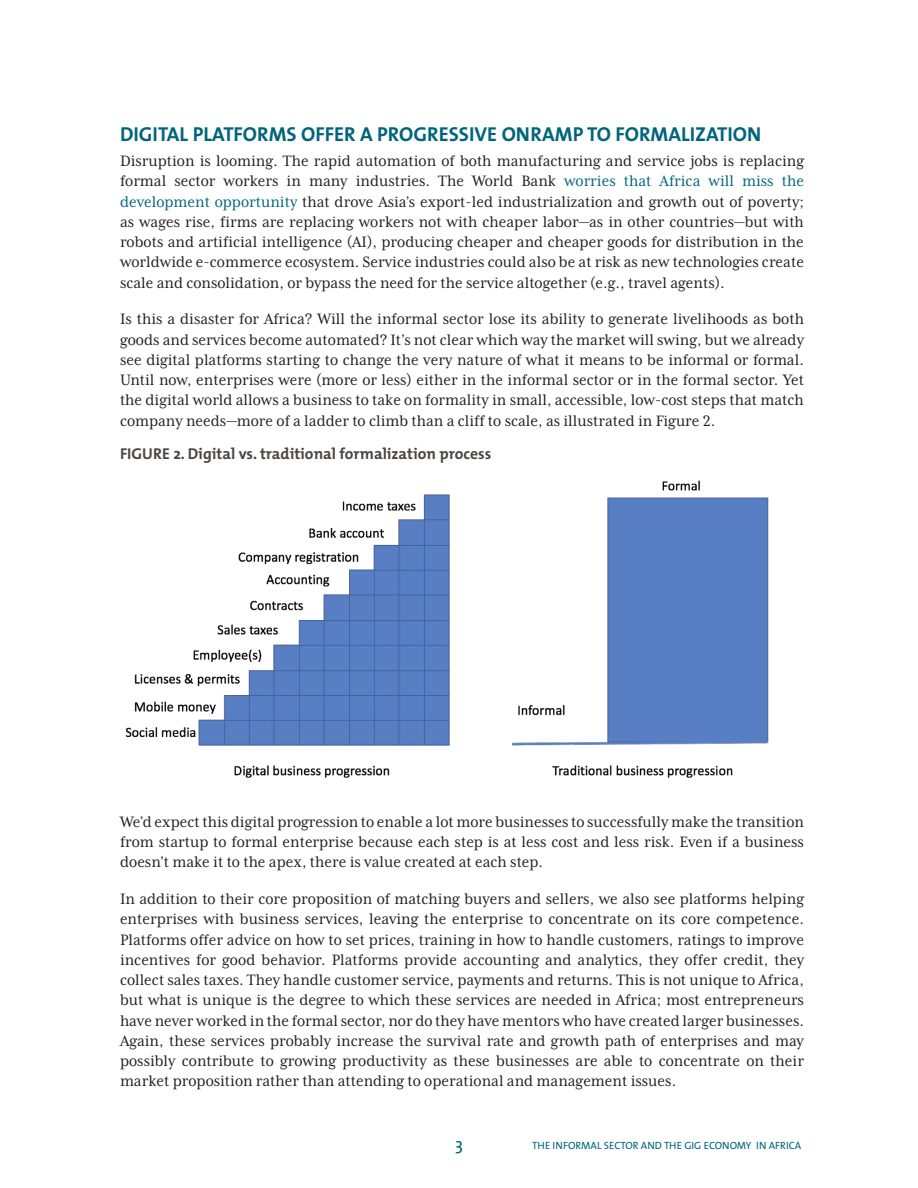
<style>
.page{position:relative;width:918px;height:1188px;background:#fff}
.page>*{position:absolute;margin:0;border:0;box-sizing:border-box;transform-origin:0 0}
.t1{font:700 20.25px "The Mix";color:#00657c}
.Body_text{font:17.25px/20.2px "Mrs Eaves XL Serif Nar OT";color:#231f20;text-align:justify}
.t2{font:17.25px "The Mix";color:#00657c}
.Figure_title{font:700 15.75px "The Mix";color:#4d453f}
.t3{font:10.5px "The Mix";color:#00657c}
.s1{color:#00657c}
</style>
<div class="page">
<img style="left:125px;top:480px;width:644px;height:298px">
<h4 class="t1" style="left:120px;top:121px;width:643px">DIGITAL PLATFORMS OFFER A PROGRESSIVE ONRAMP TO FORMALIZATION</h4>
<p class="Body_text" style="left:120px;top:151px;width:686px">Disruption is looming. The rapid automation of both manufacturing and service jobs is replacing formal sector workers in many industries. The World Bank <span class="s1">worries that Africa will miss the development opportunity</span> that drove Asia’s export-led industrialization and growth out of poverty; as wages rise, firms are replacing workers not with cheaper labor—as in other countries—but with robots and artificial intelligence (AI), producing cheaper and cheaper goods for distribution in the worldwide e-commerce ecosystem. Service industries could also be at risk as new technologies create scale and consolidation, or bypass the need for the service altogether (e.g., travel agents).</p>
<p class="Body_text" style="left:120px;top:309px;width:686px">Is this a disaster for Africa? Will the informal sector lose its ability to generate livelihoods as both goods and services become automated? It’s not clear which way the market will swing, but we already see digital platforms starting to change the very nature of what it means to be informal or formal.<br>Until now, enterprises were (more or less) either in the informal sector or in the formal sector. Yet the digital world allows a business to take on formality in small, accessible, low-cost steps that match company needs—more of a ladder to climb than a cliff to scale, as illustrated in Figure 2.</p>
<p class="Figure_title" style="left:120px;top:443px;width:373px">FIGURE 2. Digital vs. traditional formalization process</p>
<p class="Body_text" style="left:120px;top:811px;width:686px">We’d expect this digital progression to enable a lot more businesses to successfully make the transition from startup to formal enterprise because each step is at less cost and less risk. Even if a business doesn’t make it to the apex, there is value created at each step.</p>
<p class="Body_text" style="left:120px;top:889px;width:686px">In addition to their core proposition of matching buyers and sellers, we also see platforms helping enterprises with business services, leaving the enterprise to concentrate on its core competence.<br>Platforms offer advice on how to set prices, training in how to handle customers, ratings to improve incentives for good behavior. Platforms provide accounting and analytics, they offer credit, they collect sales taxes. They handle customer service, payments and returns. This is not unique to Africa, but what is unique is the degree to which these services are needed in Africa; most entrepreneurs have never worked in the formal sector, nor do they have mentors who have created larger businesses.<br>Again, these services probably increase the survival rate and growth path of enterprises and may possibly contribute to growing productivity as these businesses are able to concentrate on their market proposition rather than attending to operational and management issues.</p>
<p class="t2" style="left:455px;top:1133px;width:9px">3</p>
<p class="t3" style="left:532px;top:1139px;width:271px">THE INFORMAL SECTOR AND THE GIG ECONOMY IN AFRICA</p>
</div>
